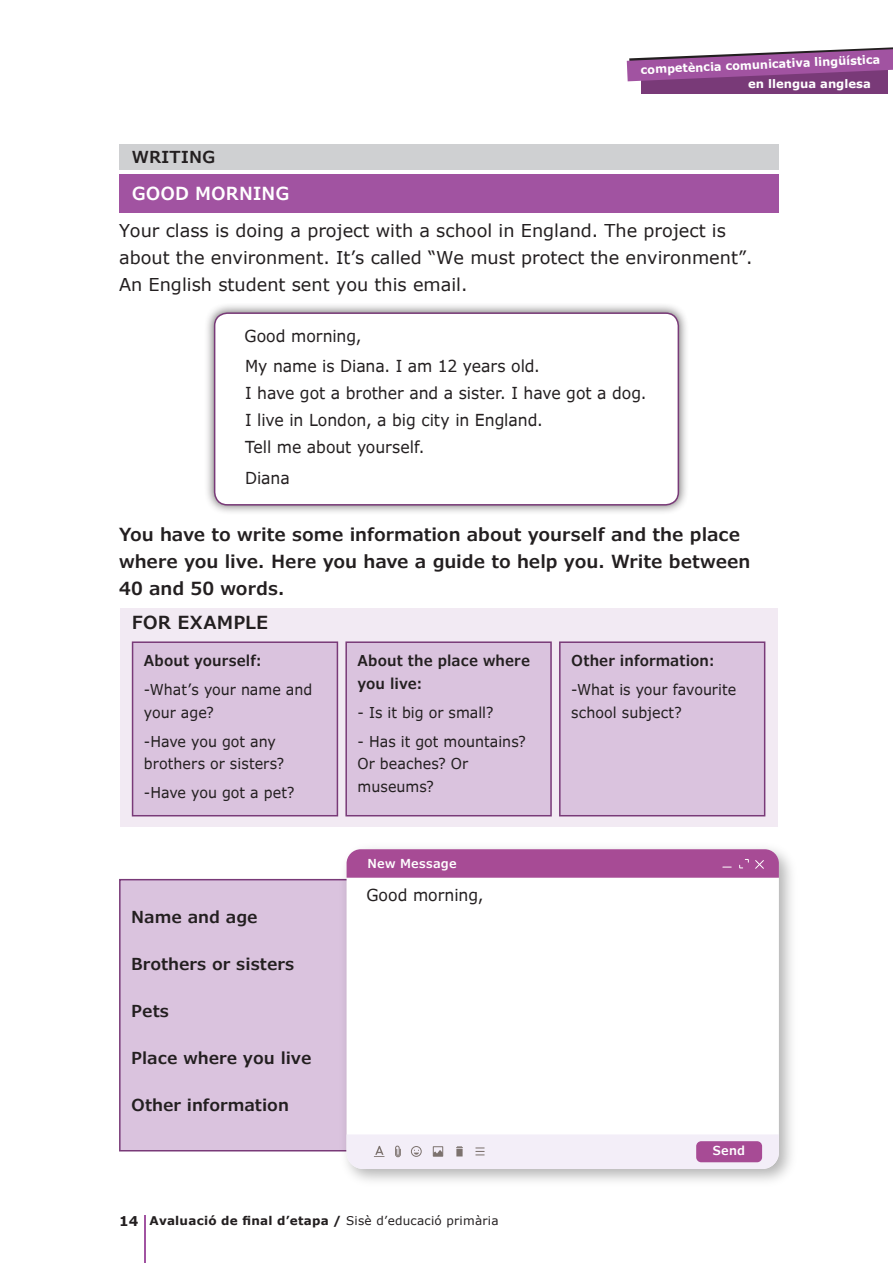
<style>
.page{position:relative;width:893px;height:1263px;background:#fff}
.page>*{position:absolute;margin:0;border:0;box-sizing:border-box;transform-origin:0 0}
.t1{font:600 18px/27px "Verdana Pro";color:#231f20}
.t2{font:600 18px "Verdana Pro";color:#fff}
.t3{font:17.7px/27px "Verdana";color:#231f20}
.t4{font:16.5px "Verdana Pro";letter-spacing:-.005em;color:#231f20;scale:.95 1}
.t5{font:600 16.5px "Verdana Pro";color:#231f20}
.t6{font:15px/22.5px "Verdana Pro";color:#231f20;scale:.95 1}
.t7{font:600 15px/22.5px "Verdana Pro";letter-spacing:.01em;color:#231f20;scale:.95 1}
.t8{font:600 12.3px "Verdana Pro";letter-spacing:.02em;color:#fff}
.t9{font:700 12px "Verdana";letter-spacing:.02em;color:#231f20}
.t10{font:700 11.7px "Verdana Pro";color:#fff}
.t11{font:700 11.7px "Verdana";color:#fff}
.s1{font-size:13.5px}
.s2{font-weight:400}
</style>
<div class="page">
<hr style="left:144px;top:1216px;width:1px;height:47px;background:#a153a1">
<div style="left:119px;top:145px;width:659px;height:25px;background:#cfd0d2"></div>
<div style="left:641px;top:69px;width:247px;height:25px;background:#793a78"></div>
<svg style="left:627px;top:47px;width:266px;height:34px"></svg>
<div style="left:120px;top:608px;width:657px;height:219px;background:#f2eaf3"></div>
<div style="left:119px;top:174px;width:659px;height:39px;background:#a153a1"></div>
<div style="left:204px;top:303px;width:485px;height:212px;background:#231f20;opacity:.67"></div>
<div style="left:215px;top:313px;width:463px;height:192px;background:#fff;border-radius:13px"></div>
<div style="left:214px;top:312px;width:465px;height:194px;border:2px solid #793a78;border-radius:13px"></div>
<div style="left:120px;top:880px;width:281px;height:271px;background:#dac3de"></div>
<div style="left:119px;top:879px;width:283px;height:272px;border:2px solid #793a78"></div>
<div style="left:133px;top:642px;width:204px;height:174px;background:#dac3de"></div>
<div style="left:132px;top:641px;width:206px;height:175px;border:2px solid #793a78"></div>
<div style="left:560px;top:642px;width:205px;height:174px;background:#dac3de"></div>
<div style="left:559px;top:641px;width:206px;height:175px;border:2px solid #793a78"></div>
<div style="left:346px;top:642px;width:205px;height:174px;background:#dac3de"></div>
<div style="left:345px;top:641px;width:207px;height:175px;border:2px solid #793a78"></div>
<img style="left:335px;top:848px;width:457px;height:333px">
<div style="left:347px;top:849px;width:432px;height:320px;background:#fff;border-radius:16px"></div>
<svg style="left:347px;top:1134px;width:432px;height:35px;background:#eaddec"></svg>
<svg style="left:347px;top:849px;width:432px;height:29px;background:#a94f97"></svg>
<p class="t10" style="left:640px;top:61px;width:241px;rotate:-2deg">competència comunicativa lingüística</p>
<p class="t11" style="left:748px;top:76px;width:124px">en llengua anglesa</p>
<p class="t5" style="left:132px;top:147px;width:85px">WRITING</p>
<h2 class="t2" style="left:132px;top:182px;width:159px">GOOD MORNING</h2>
<h4 class="t3" style="left:119px;top:217px;width:635px">Your class is doing a project with a school in England. The project is about the environment. It’s called “We must protect the environment”.<br>An English student sent you this email.</h4>
<h4 class="t4" style="left:244px;top:325px;width:125px">Good morning,</h4>
<h4 class="t4" style="left:245px;top:355px;width:312px">My name is Diana. I am 12 years old.</h4>
<h4 class="t4" style="left:245px;top:382px;width:424px">I have got a brother and a sister. I have got a dog.</h4>
<h4 class="t4" style="left:245px;top:409px;width:315px">I live in London, a big city in England.</h4>
<h4 class="t4" style="left:245px;top:436px;width:190px">Tell me about yourself.</h4>
<h4 class="t4" style="left:245px;top:467px;width:49px">Diana</h4>
<h4 class="t1" style="left:119px;top:521px;width:633px">You have to write some information about yourself and the place where you live. Here you have a guide to help you. Write between<br>40 and 50 words.</h4>
<h4 class="t1" style="left:132px;top:609px;width:138px">FOR EXAMPLE</h4>
<h4 class="t7" style="left:144px;top:650px;width:126px">About yourself:</h4>
<h4 class="t6" style="left:144px;top:679px;width:179px">-What’s your name and your age?</h4>
<h4 class="t6" style="left:144px;top:730px;width:149px">-Have you got any brothers or sisters?</h4>
<h4 class="t6" style="left:144px;top:782px;width:160px">-Have you got a pet?</h4>
<h4 class="t5" style="left:131px;top:906px;width:128px">Name and age</h4>
<h4 class="t5" style="left:131px;top:953px;width:165px">Brothers or sisters</h4>
<h4 class="t5" style="left:131px;top:1000px;width:39px">Pets</h4>
<h4 class="t5" style="left:131px;top:1047px;width:182px">Place where you live</h4>
<h4 class="t5" style="left:131px;top:1094px;width:159px">Other information</h4>
<h4 class="t7" style="left:358px;top:650px;width:183px">About the place where you live:</h4>
<h4 class="t6" style="left:358px;top:701px;width:145px">- Is it big or small?</h4>
<h4 class="t6" style="left:358px;top:730px;width:179px">- Has it got mountains?<br>Or beaches? Or museums?</h4>
<p class="t8" style="left:367px;top:855px;width:91px">New Message</p>
<h4 class="t4" style="left:366px;top:885px;width:125px">Good morning,</h4>
<p class="t9" style="left:119px;top:1212px;width:381px"><span class="s1">14</span> Avaluació de final d’etapa / <span class="s2">Sisè d’educació primària</span></p>
<h4 class="t7" style="left:571px;top:650px;width:153px">Other information:</h4>
<h4 class="t6" style="left:571px;top:679px;width:175px">-What is your favourite school subject?</h4>
<p class="t8" style="left:713px;top:1143px;width:34px">Send</p>
</div>
